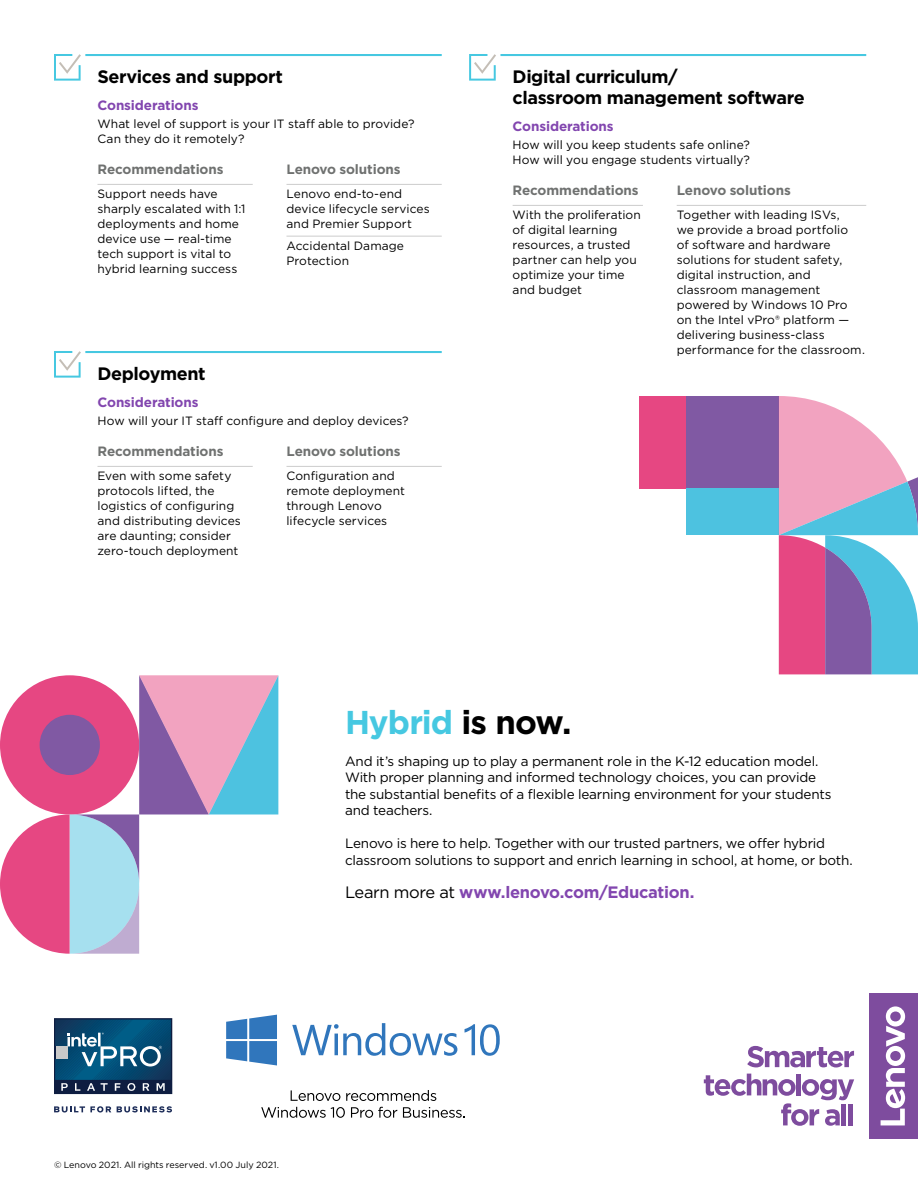
<style>
.page{position:relative;width:918px;height:1188px;background:#fff}
.page>*{position:absolute;margin:0;border:0;box-sizing:border-box;transform-origin:0 0}
.t1{font:700 33px "Gotham";letter-spacing:-.03em;color:#46c8e1}
.t2{font:700 18px/21px "Gotham";letter-spacing:-.02em;color:#000}
.t3{font:700 16.5px "Gotham";letter-spacing:-.015em;color:#8246af}
.t4{font:13.5px/16.5px "Gotham";letter-spacing:-.015em;color:#000}
.t5{font:700 13.5px "Gotham";letter-spacing:-.01em;color:#6f7170}
.t6{font:700 13.5px "Gotham";letter-spacing:-.01em;color:#8246af}
.t7{font:12px/15px "Gotham";letter-spacing:.005em;color:#000}
.t8{font:9px "Gotham";color:#000}
.s1{color:#000}
.s2{font-weight:400;color:#000}
</style>
<div class="page">
<hr style="left:85px;top:54px;width:357px;height:2px;background:#46c8e1">
<hr style="left:98px;top:184px;width:155px;height:1px;background:#ccc">
<hr style="left:287px;top:184px;width:155px;height:1px;background:#ccc">
<hr style="left:287px;top:236px;width:155px;height:1px;background:#ccc">
<hr style="left:85px;top:351px;width:357px;height:2px;background:#46c8e1">
<hr style="left:98px;top:466px;width:155px;height:1px;background:#ccc">
<hr style="left:287px;top:466px;width:155px;height:1px;background:#ccc">
<svg style="left:54px;top:54px;width:27px;height:27px"></svg>
<hr style="left:500px;top:54px;width:366px;height:2px;background:#46c8e1">
<hr style="left:513px;top:205px;width:130px;height:1px;background:#ccc">
<hr style="left:677px;top:205px;width:189px;height:1px;background:#ccc">
<svg style="left:469px;top:54px;width:27px;height:27px"></svg>
<svg style="left:54px;top:351px;width:27px;height:27px"></svg>
<div style="left:640px;top:396px;width:46px;height:93px;background:#e64782"></div>
<div style="left:686px;top:396px;width:93px;height:93px;background:#8059a3"></div>
<div style="left:686px;top:489px;width:93px;height:46px;background:#4dc2e0"></div>
<svg style="left:779px;top:396px;width:139px;height:278px;background:#b8a1c4"></svg>
<svg style="left:0;top:675px;width:278px;height:279px"></svg>
<svg style="left:291px;top:1090px;width:49px;height:11px"></svg>
<svg style="left:346px;top:1090px;width:90px;height:11px"></svg>
<svg style="left:261px;top:1107px;width:84px;height:11px"></svg>
<svg style="left:351px;top:1107px;width:46px;height:11px"></svg>
<svg style="left:403px;top:1107px;width:62px;height:11px"></svg>
<svg style="left:292px;top:1023px;width:165px;height:33px"></svg>
<svg style="left:465px;top:1024px;width:35px;height:32px"></svg>
<svg style="left:226px;top:1015px;width:51px;height:51px"></svg>
<svg style="left:747px;top:1046px;width:107px;height:22px"></svg>
<svg style="left:704px;top:1074px;width:150px;height:52px"></svg>
<hr style="left:842px;top:1104px;width:4px;height:21px;background:#7e4c9e">
<div style="left:848px;top:1104px;width:5px;height:21px;background:#7e4c9e"></div>
<div style="left:869px;top:993px;width:49px;height:146px;background:#7e4c9e"></div>
<svg style="left:881px;top:1006px;width:24px;height:119px"></svg>
<svg style="left:54px;top:1106px;width:57px;height:7px"></svg>
<svg style="left:117px;top:1106px;width:55px;height:7px"></svg>
<svg style="left:54px;top:1018px;width:118px;height:76px;background:#25587a"></svg>
<h2 class="t2" style="left:98px;top:66px;width:187px">Services and support</h2>
<p class="t6" style="left:98px;top:96px;width:103px">Considerations</p>
<p class="t7" style="left:98px;top:116px;width:319px">What level of support is your IT staff able to provide?<br>Can they do it remotely?</p>
<p class="t5" style="left:98px;top:160px;width:128px">Recommendations</p>
<p class="t5" style="left:287px;top:160px;width:116px">Lenovo solutions</p>
<p class="t7" style="left:98px;top:186px;width:150px">Support needs have sharply escalated with 1:1 deployments and home device use — real-time tech support is vital to hybrid learning success</p>
<p class="t7" style="left:287px;top:186px;width:145px">Lenovo end-to-end device lifecycle services and Premier Support</p>
<p class="t7" style="left:287px;top:238px;width:119px">Accidental Damage<br>Protection</p>
<h2 class="t2" style="left:98px;top:363px;width:110px">Deployment</h2>
<p class="t6" style="left:98px;top:393px;width:103px">Considerations</p>
<p class="t7" style="left:98px;top:413px;width:313px">How will your IT staff configure and deploy devices?</p>
<p class="t5" style="left:98px;top:442px;width:128px">Recommendations</p>
<p class="t5" style="left:287px;top:442px;width:116px">Lenovo solutions</p>
<p class="t7" style="left:98px;top:468px;width:145px">Even with some safety protocols lifted, the logistics of configuring and distributing devices are daunting; consider zero-touch deployment</p>
<p class="t7" style="left:287px;top:468px;width:120px">Configuration and remote deployment through Lenovo lifecycle services</p>
<h2 class="t2" style="left:513px;top:66px;width:294px">Digital curriculum/<br>classroom management software</h2>
<p class="t6" style="left:513px;top:117px;width:103px">Considerations</p>
<p class="t7" style="left:513px;top:137px;width:239px">How will you keep students safe online?<br>How will you engage students virtually?</p>
<p class="t5" style="left:513px;top:181px;width:128px">Recommendations</p>
<p class="t5" style="left:677px;top:181px;width:116px">Lenovo solutions</p>
<p class="t7" style="left:513px;top:207px;width:130px">With the proliferation of digital learning resources, a trusted partner can help you optimize your time and budget</p>
<p class="t7" style="left:677px;top:207px;width:190px">Together with leading ISVs,<br>we provide a broad portfolio<br>of software and hardware solutions for student safety, digital instruction, and classroom management powered by Windows 10 Pro on the Intel vPro® platform — delivering business-class performance for the classroom.</p>
<h1 class="t1" style="left:345px;top:701px;width:228px">Hybrid <span class="s1">is now.</span></h1>
<p class="t4" style="left:345px;top:753px;width:488px">And it’s shaping up to play a permanent role in the K-12 education model.<br>With proper planning and informed technology choices, you can provide the substantial benefits of a flexible learning environment for your students and teachers.</p>
<p class="t4" style="left:345px;top:835px;width:509px">Lenovo is here to help. Together with our trusted partners, we offer hybrid classroom solutions to support and enrich learning in school, at home, or both.</p>
<h3 class="t3" style="left:345px;top:881px;width:351px"><span class="s2">Learn more at</span> www.lenovo.com/Education.</h3>
<p class="t8" style="left:54px;top:1159px;width:226px">© Lenovo 2021. All rights reserved. v1.00 July 2021.</p>
</div>
